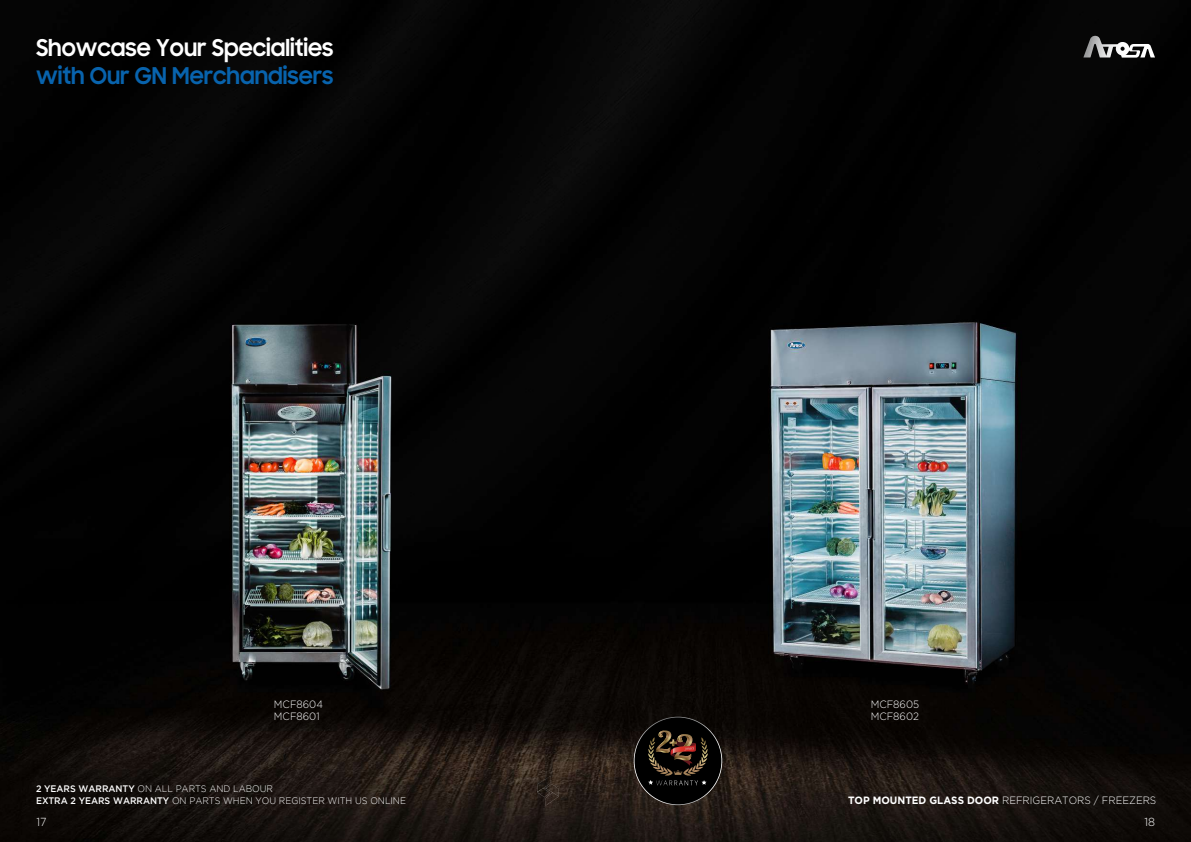
<style>
.page{position:relative;width:1191px;height:842px;background:#fff}
.page>*{position:absolute;margin:0;border:0;box-sizing:border-box;transform-origin:0 0}
.t1{font:700 23.1px "Samsung Sharp Sans";color:#fff;scale:.94 1}
.t2{font:700 23.1px "Samsung Sharp Sans";color:#0863ad;scale:.94 1}
.t3{font:300 11.7px "Gotham";color:#fff;scale:.94 1}
.t4{font:300 10.6px/12px "Gotham";color:#fff;scale:.94 1}
.t5{font:300 9.5px/11.8px "Gotham";color:#fff;scale:.94 1}
.s1{font-weight:500}
.s2{font-weight:700}
</style>
<div class="page">
<img style="left:0;top:0;width:1191px;height:842px">
<svg style="left:1083px;top:36px;width:72px;height:22px"></svg>
<svg style="left:537px;top:776px;width:22px;height:29px"></svg>
<svg style="left:634px;top:716px;width:88px;height:89px"></svg>
<div style="left:634px;top:717px;width:87px;height:87px;background:#000;border-radius:50%"></div>
<svg style="left:648px;top:730px;width:60px;height:55px"></svg>
<h1 class="t1" style="left:36px;top:30px;width:318px">Showcase Your Specialities</h1>
<h1 class="t2" style="left:36px;top:58px;width:318px">with Our GN Merchandisers</h1>
<p class="t4" style="left:274px;top:698px;width:54px">MCF8604<br>MCF8601</p>
<p class="t4" style="left:870px;top:698px;width:53px">MCF8605<br>MCF8602</p>
<p class="t5" style="left:36px;top:782px;width:395px"><span class="s1">2 YEARS WARRANTY</span> ON ALL PARTS AND LABOUR<br><span class="s1">EXTRA 2 YEARS WARRANTY</span> ON PARTS WHEN YOU REGISTER WITH US ONLINE</p>
<p class="t4" style="left:848px;top:794px;width:329px"><span class="s2">TOP MOUNTED GLASS DOOR</span> REFRIGERATORS / FREEZERS</p>
<p class="t3" style="left:37px;top:816px;width:12px">17</p>
<p class="t3" style="left:1144px;top:816px;width:13px">18</p>
</div>
